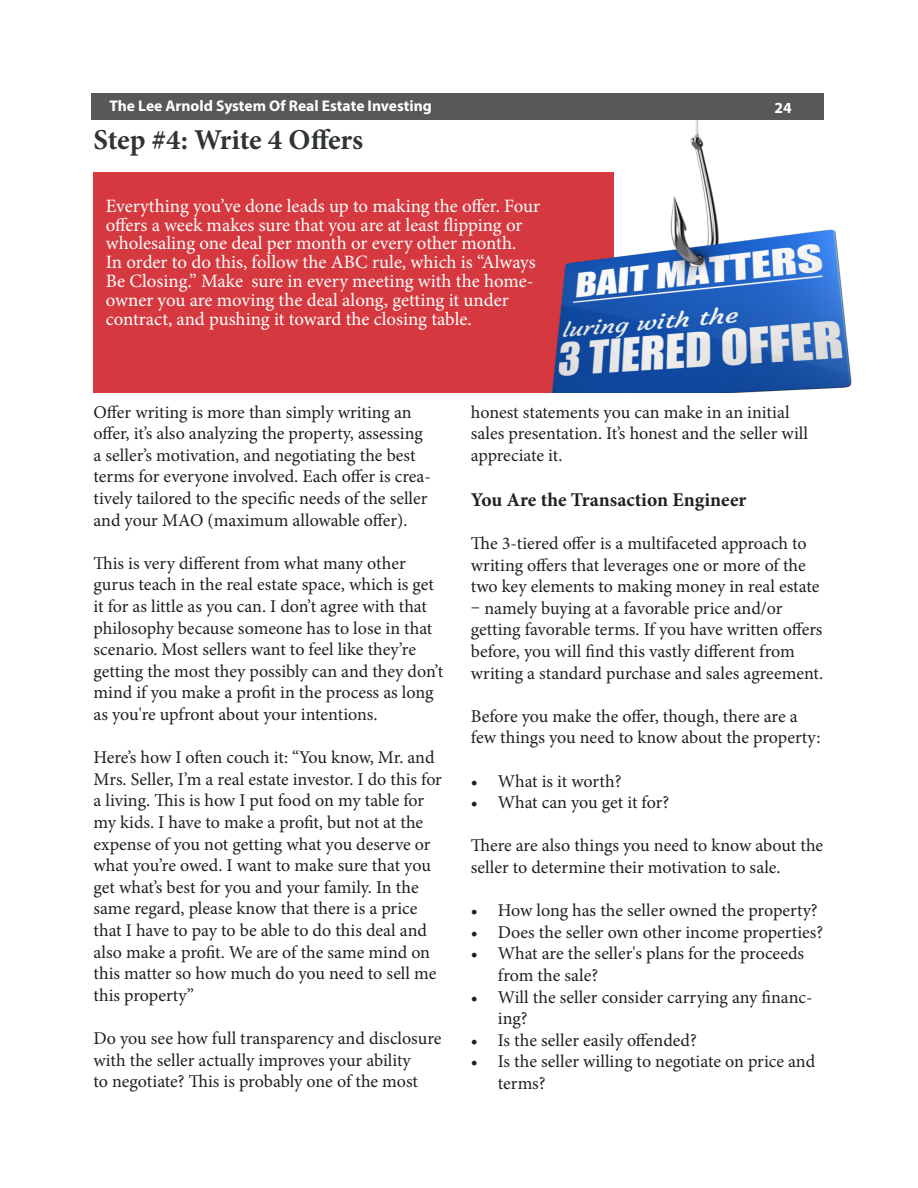
<style>
.page{position:relative;width:918px;height:1188px;background:#fff}
.page>*{position:absolute;margin:0;border:0;box-sizing:border-box;transform-origin:0 0}
.Heading_line_all_pag{font:700 28.8px "Minion Pro";letter-spacing:-.005em;color:#303436}
.t1{font:700 19.5px "Minion Pro";color:#231f20}
.Main_text_black{font:18.9px/18.9px "Minion Pro";letter-spacing:-.005em;color:#fff}
.t2{font:18px/21.6px "Minion Pro";letter-spacing:-.005em;color:#231f20}
.Small_heading_white{font:700 15.45px "Myriad Pro";color:#fff}
</style>
<div class="page">
<div style="left:91px;top:94px;width:733px;height:26px;background:#57585a"></div>
<div style="left:94px;top:172px;width:520px;height:220px;background:#d5393f"></div>
<img style="left:551px;top:120px;width:301px;height:272px">
<p class="Small_heading_white" style="left:110px;top:96px;width:324px">The Lee Arnold System Of Real Estate Investing</p>
<p class="Small_heading_white" style="left:775px;top:98px;width:19px">24</p>
<p class="Heading_line_all_pag" style="left:94px;top:119px;width:271px">Step #4: Write 4 Offers</p>
<p class="Main_text_black" style="left:106px;top:196px;width:436px">Everything you’ve done leads up to making the offer. Four offers a week makes sure that you are at least flipping or wholesaling one deal per month or every other month.<br>In order to do this, follow the ABC rule, which is “Always Be Closing.” Make sure in every meeting with the home&shy;owner you are moving the deal along, getting it under contract, and pushing it toward the closing table.</p>
<p class="t2" style="left:94px;top:401px;width:339px">Offer writing is more than simply writing an offer, it’s also analyzing the property, assessing a seller’s motivation, and negotiating the best terms for everyone involved. Each offer is crea&shy;tively tailored to the specific needs of the seller and your MAO (maximum allowable offer).</p>
<p class="t2" style="left:94px;top:552px;width:351px">This is very different from what many other gurus teach in the real estate space, which is get it for as little as you can. I don’t agree with that philosophy because someone has to lose in that scenario. Most sellers want to feel like they’re getting the most they possibly can and they don’t mind if you make a profit in the process as long as you're upfront about your intentions.</p>
<p class="t2" style="left:94px;top:747px;width:350px">Here’s how I often couch it: “You know, Mr. and Mrs. Seller, I’m a real estate investor. I do this for a living. This is how I put food on my table for my kids. I have to make a profit, but not at the expense of you not getting what you deserve or what you’re owed. I want to make sure that you get what’s best for you and your family. In the same regard, please know that there is a price that I have to pay to be able to do this deal and also make a profit. We are of the same mind on this matter so how much do you need to sell me this property”</p>
<p class="t2" style="left:94px;top:1028px;width:349px">Do you see how full transparency and disclosure with the seller actually improves your ability<br>to negotiate? This is probably one of the most</p>
<p class="t2" style="left:471px;top:401px;width:339px">honest statements you can make in an initial sales presentation. It’s honest and the seller will appreciate it.</p>
<p class="t1" style="left:471px;top:486px;width:277px">You Are the Transaction Engineer</p>
<p class="t2" style="left:471px;top:533px;width:350px">The 3-tiered offer is a multifaceted approach to writing offers that leverages one or more of the two key elements to making money in real estate</p>
<p class="t2" style="left:471px;top:597px;width:354px">– namely buying at a favorable price and/or getting favorable terms. If you have written offers before, you will find this vastly different from writing a standard purchase and sales agreement.</p>
<p class="t2" style="left:471px;top:705px;width:351px">Before you make the offer, though, there are a few things you need to know about the property:</p>
<p class="t2" style="left:471px;top:770px;width:152px">• What is it worth?</p>
<p class="t2" style="left:471px;top:792px;width:200px">• What can you get it for?</p>
<p class="t2" style="left:471px;top:835px;width:354px">There are also things you need to know about the seller to determine their motivation to sale.</p>
<p class="t2" style="left:471px;top:900px;width:348px">• How long has the seller owned the property?</p>
<p class="t2" style="left:471px;top:921px;width:354px">• Does the seller own other income properties?</p>
<p class="t2" style="left:498px;top:943px;width:308px;text-indent:-27px">• What are the seller's plans for the proceeds from the sale?</p>
<p class="t2" style="left:498px;top:986px;width:316px;text-indent:-27px">• Will the seller consider carrying any financ&shy;ing?</p>
<p class="t2" style="left:471px;top:1029px;width:228px">• Is the seller easily offended?</p>
<p class="t2" style="left:498px;top:1051px;width:319px;text-indent:-27px">• Is the seller willing to negotiate on price and terms?</p>
</div>
